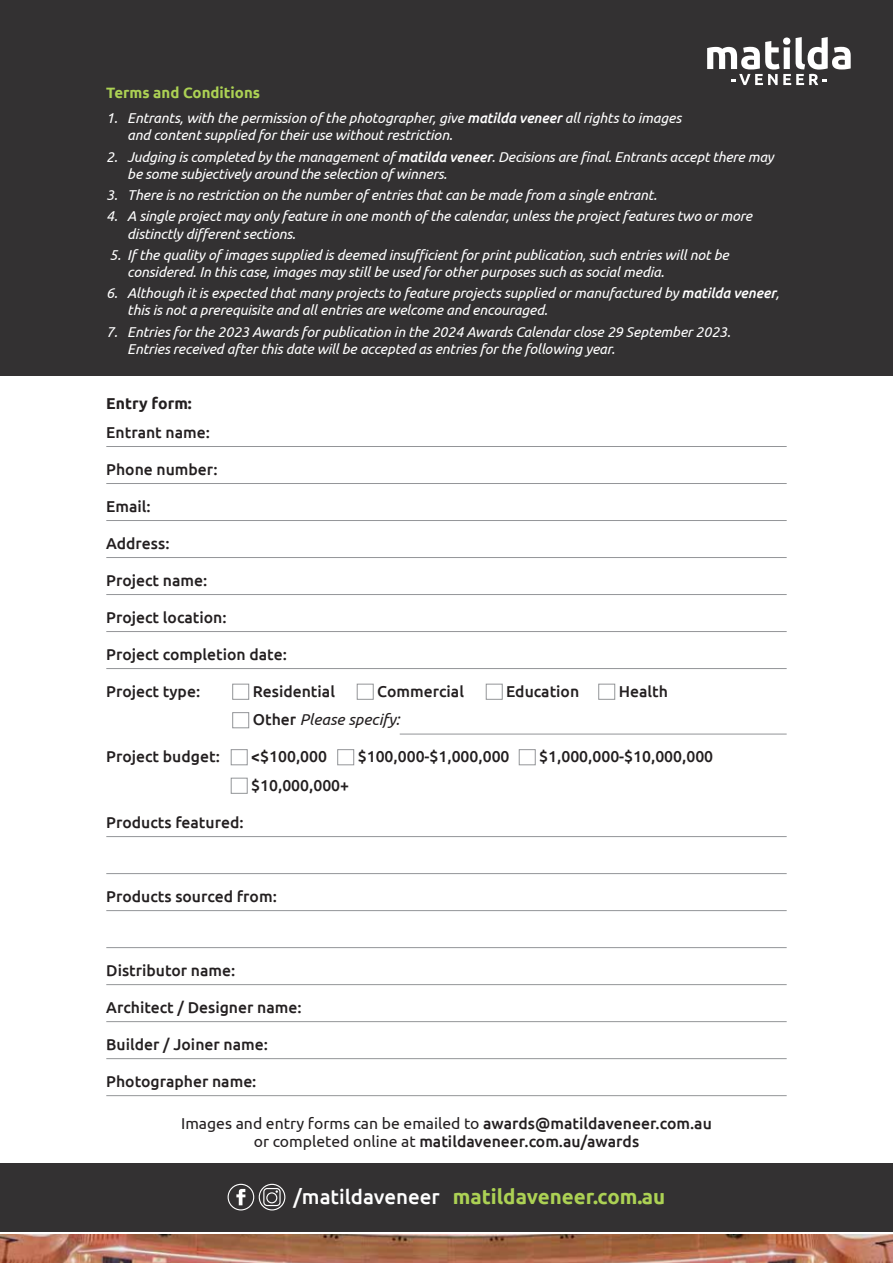
<style>
.page{position:relative;width:893px;height:1263px;background:#fff}
.page>*{position:absolute;margin:0;border:0;box-sizing:border-box;transform-origin:0 0}
.t1{font:700 20.55px "Ubuntu";color:#acd154}
.t2{font:500 15.75px/18px "Ubuntu";color:#231f20;text-align:center}
.t3{font:italic 15.75px "Ubuntu";color:#231f20}
.t4{font:700 15.75px "Ubuntu";color:#231f20}
.t5{font:700 15px "Ubuntu";color:#acd154}
.t6{font:italic 14.25px/17.1px "Ubuntu";letter-spacing:-.01em;color:#fff}
.s1{font-weight:500}
.s2{font-weight:500;font-style:normal}
.s3{font-weight:400}
.s4{font-weight:500;color:#fff}
</style>
<div class="page">
<div style="left:0;top:1164px;width:893px;height:68px;background:#333132"></div>
<svg style="left:236px;top:1189px;width:9px;height:16px"></svg>
<div style="left:228px;top:1184px;width:26px;height:26px;border:1px solid #fff;border-radius:50%"></div>
<div style="left:259px;top:1184px;width:26px;height:26px;border:1px solid #fff;border-radius:50%"></div>
<div style="left:263px;top:1188px;width:18px;height:18px;border:1px solid #fff;border-radius:3px"></div>
<div style="left:266px;top:1192px;width:11px;height:11px;border:1px solid #fff;border-radius:50%"></div>
<div style="left:0;top:0;width:893px;height:376px;background:#333132"></div>
<svg style="left:707px;top:37px;width:144px;height:48px"></svg>
<hr style="left:106px;top:446px;width:681px;height:1px;background:#939598">
<hr style="left:106px;top:483px;width:681px;height:1px;background:#939598">
<hr style="left:106px;top:520px;width:681px;height:1px;background:#939598">
<hr style="left:106px;top:557px;width:681px;height:1px;background:#939598">
<hr style="left:106px;top:594px;width:681px;height:1px;background:#939598">
<hr style="left:106px;top:631px;width:681px;height:1px;background:#939598">
<hr style="left:106px;top:668px;width:681px;height:1px;background:#939598">
<hr style="left:400px;top:734px;width:387px;height:1px;background:#939598">
<hr style="left:106px;top:836px;width:681px;height:1px;background:#939598">
<hr style="left:106px;top:873px;width:681px;height:1px;background:#939598">
<hr style="left:106px;top:910px;width:681px;height:1px;background:#939598">
<hr style="left:106px;top:947px;width:681px;height:1px;background:#939598">
<hr style="left:106px;top:984px;width:681px;height:1px;background:#939598">
<hr style="left:106px;top:1021px;width:681px;height:1px;background:#939598">
<hr style="left:106px;top:1058px;width:681px;height:1px;background:#939598">
<hr style="left:106px;top:1095px;width:681px;height:1px;background:#939598">
<div style="left:232px;top:684px;width:17px;height:16px;border:1px solid #939598"></div>
<div style="left:357px;top:684px;width:17px;height:16px;border:1px solid #939598"></div>
<div style="left:486px;top:684px;width:17px;height:16px;border:1px solid #939598"></div>
<div style="left:598px;top:684px;width:17px;height:16px;border:1px solid #939598"></div>
<div style="left:232px;top:712px;width:17px;height:16px;border:1px solid #939598"></div>
<div style="left:231px;top:749px;width:17px;height:16px;border:1px solid #939598"></div>
<div style="left:337px;top:749px;width:17px;height:16px;border:1px solid #939598"></div>
<div style="left:519px;top:749px;width:17px;height:16px;border:1px solid #939598"></div>
<div style="left:231px;top:778px;width:17px;height:16px;border:1px solid #939598"></div>
<img style="left:0;top:1235px;width:893px;height:28px">
<p class="t5" style="left:106px;top:83px;width:155px">Terms and Conditions</p>
<p class="t6" style="left:127px;top:109px;width:555px;text-indent:-21px">1. Entrants, with the permission of the photographer, give <span class="s1">matilda veneer</span> all rights to images and content supplied for their use without restriction.</p>
<p class="t6" style="left:127px;top:148px;width:648px;text-indent:-21px">2. Judging is completed by the management of <span class="s1">matilda veneer</span>. Decisions are final. Entrants accept there may be some subjectively around the selection of winners.</p>
<p class="t6" style="left:106px;top:186px;width:552px">3. There is no restriction on the number of entries that can be made from a single entrant.</p>
<p class="t6" style="left:127px;top:207px;width:626px;text-indent:-21px">4. A single project may only feature in one month of the calendar, unless the project features two or more distinctly different sections.</p>
<p class="t6" style="left:127px;top:246px;width:603px;text-indent:-18px">5. If the quality of images supplied is deemed insufficient for print publication, such entries will not be considered. In this case, images may still be used for other purposes such as social media.</p>
<p class="t6" style="left:127px;top:284px;width:654px;text-indent:-21px">6. Although it is expected that many projects to feature projects supplied or manufactured by <span class="s1">matilda veneer</span>, this is not a prerequisite and all entries are welcome and encouraged.</p>
<p class="t6" style="left:127px;top:323px;width:605px;text-indent:-21px">7. Entries for the 2023 Awards for publication in the 2024 Awards Calendar close 29 September 2023.<br>Entries received after this date will be accepted as entries for the following year.</p>
<p class="t4" style="left:106px;top:394px;width:87px">Entry form:</p>
<p class="t2" style="left:106px;top:422px;width:105px">Entrant name:</p>
<p class="t2" style="left:106px;top:459px;width:113px">Phone number:</p>
<p class="t2" style="left:106px;top:496px;width:46px">Email:</p>
<p class="t2" style="left:106px;top:533px;width:65px">Address:</p>
<p class="t2" style="left:106px;top:570px;width:103px">Project name:</p>
<p class="t2" style="left:106px;top:607px;width:122px">Project location:</p>
<p class="t2" style="left:106px;top:644px;width:182px">Project completion date:</p>
<p class="t2" style="left:106px;top:681px;width:95px">Project type:</p>
<p class="t2" style="left:253px;top:681px;width:84px">Residential</p>
<p class="t2" style="left:377px;top:681px;width:88px">Commercial</p>
<p class="t2" style="left:506px;top:681px;width:74px">Education</p>
<p class="t2" style="left:619px;top:681px;width:51px">Health</p>
<p class="t3" style="left:253px;top:710px;width:149px"><span class="s2">Other</span> Please specify:</p>
<p class="t2" style="left:106px;top:747px;width:115px">Project budget:</p>
<p class="t2" style="left:251px;top:747px;width:77px">&lt;$100,000</p>
<p class="t2" style="left:358px;top:747px;width:153px">$100,000-$1,000,000</p>
<p class="t2" style="left:539px;top:747px;width:175px">$1,000,000-$10,000,000</p>
<p class="t2" style="left:251px;top:775px;width:99px">$10,000,000+</p>
<p class="t2" style="left:106px;top:812px;width:139px">Products featured:</p>
<p class="t2" style="left:106px;top:886px;width:172px">Products sourced from:</p>
<p class="t2" style="left:106px;top:960px;width:131px">Distributor name:</p>
<p class="t2" style="left:106px;top:997px;width:197px">Architect / Designer name:</p>
<p class="t2" style="left:106px;top:1034px;width:163px">Builder / Joiner name:</p>
<p class="t2" style="left:106px;top:1071px;width:152px">Photographer name:</p>
<p class="t2" style="left:181px;top:1113px;width:532px"><span class="s3">Images and entry forms can be emailed to</span> awards@matildaveneer.com.au <span class="s3">or completed online at</span> matildaveneer.com.au/awards</p>
<h1 class="t1" style="left:293px;top:1184px;width:373px"><span class="s4">/matildaveneer</span> matildaveneer.com.au</h1>
</div>
